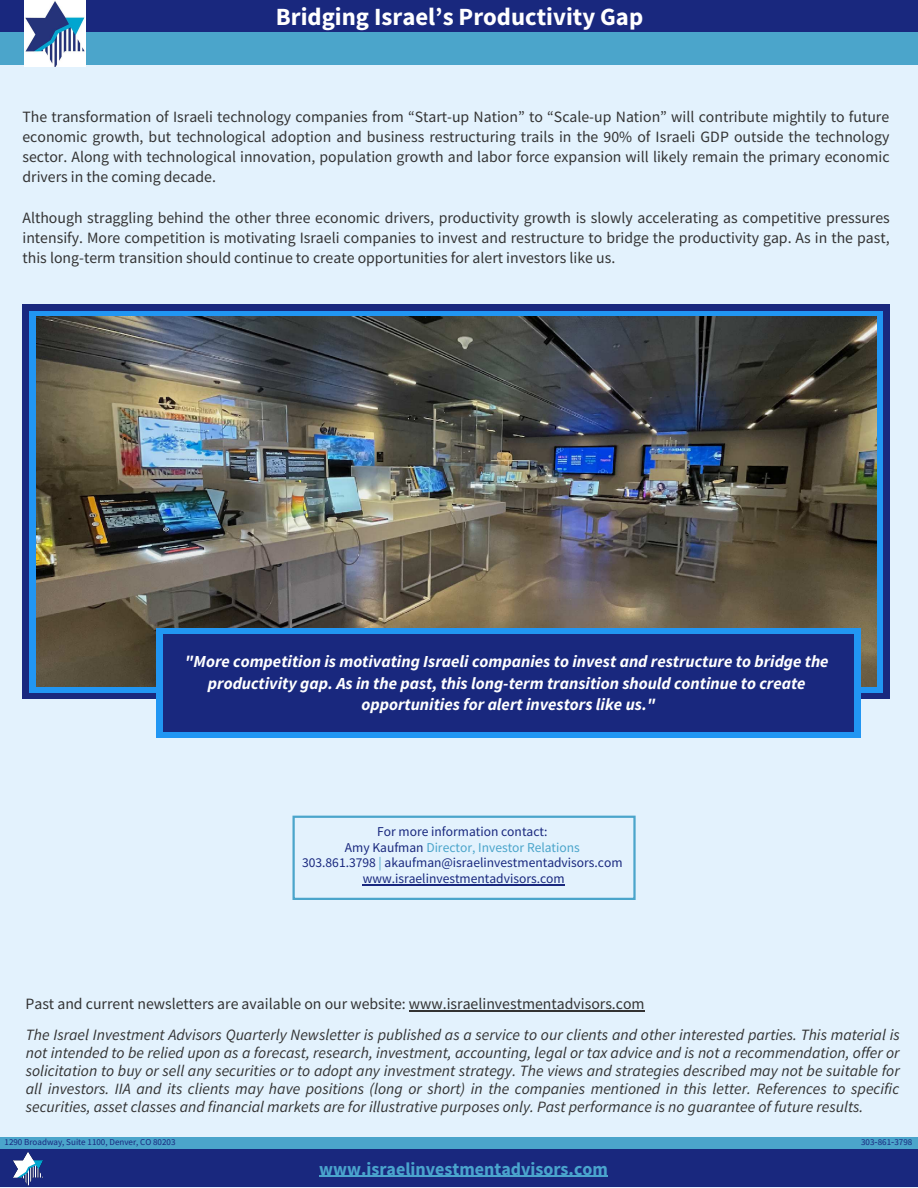
<style>
.page{position:relative;width:918px;height:1188px;background:#e3f2fd}
.page>*{position:absolute;margin:0;border:0;box-sizing:border-box;transform-origin:0 0}
.t1{font:700 24.75px "Source Sans Pro";color:#fff}
.t2{font:700 18px "Source Sans Pro";color:#4aa4cd}
.t3{font:italic 700 16.8px/21.3px "Source Sans Pro";color:#fff;text-align:center}
.t4{font:15.75px/20.2px "Source Sans Pro";color:#333;text-align:justify}
.t5{font:italic 15.75px/18px "Source Sans Pro";color:#333;text-align:justify}
.t6{font:13.5px/15.8px "Source Sans Pro";color:#19287e;text-align:center}
.t7{font:9px "Source Sans Pro";color:#19287e}
.s1{color:#4ba5cb}
.s2{font-family:"DejaVu Sans"}
</style>
<div class="page">
<div style="left:23px;top:304px;width:867px;height:395px;background:#19287e"></div>
<div style="left:0;top:0;width:918px;height:33px;background:#19287e"></div>
<div style="left:0;top:33px;width:918px;height:32px;background:#4ba5cb"></div>
<img style="left:25px;top:0;width:61px;height:66px">
<div style="left:0;top:1137px;width:918px;height:27px;background:#4ba5cb"></div>
<div style="left:0;top:1150px;width:918px;height:37px;background:#19287e"></div>
<hr style="left:319px;top:1176px;width:289px;height:1px;background:#4aa4cd">
<img style="left:13px;top:1152px;width:30px;height:34px">
<div style="left:293px;top:816px;width:343px;height:84px;border:2px solid #4ba5cb"></div>
<hr style="left:363px;top:884px;width:202px;height:1px;background:#19287e">
<div style="left:29px;top:312px;width:854px;height:381px;background:#2196f3"></div>
<img style="left:36px;top:316px;width:840px;height:370px">
<div style="left:156px;top:629px;width:705px;height:109px;background:#2196f3"></div>
<div style="left:163px;top:634px;width:691px;height:98px;background:#19287e"></div>
<hr style="left:409px;top:1010px;width:236px;height:1px;background:#333">
<h1 class="t1" style="left:276px;top:0;width:369px">Bridging Israelʼs Productivity Gap</h1>
<p class="t4" style="left:22px;top:106px;width:869px">The transformation of Israeli technology companies from “Start-up Nation” to “Scale-up Nation” will contribute mightily to future economic growth, but technological adoption and business restructuring trails in the 90% of Israeli GDP outside the technology sector. Along with technological innovation, population growth and labor force expansion will likely remain the primary economic drivers in the coming decade.</p>
<p class="t4" style="left:22px;top:207px;width:869px">Although straggling behind the other three economic drivers, productivity growth is slowly accelerating as competitive pressures intensify. More competition is motivating Israeli companies to invest and restructure to bridge the productivity gap. As in the past, this long-term transition should continue to create opportunities for alert investors like us.</p>
<p class="t3" style="left:185px;top:651px;width:645px">"More competition is motivating Israeli companies to invest and restructure to bridge the productivity gap. As in the past, this long-term transition should continue to create opportunities for alert investors like us."</p>
<p class="t6" style="left:302px;top:823px;width:322px">For more information contact:<br>Amy Kaufman <span class="s1">Director, Investor Relations<br></span>303.861.3798 <span class="s1">|</span> akaufman@israelinvestmentadvisors.com www.israelinvestmentadvisors.com</p>
<p class="t4" style="left:25px;top:994px;width:621px">Past and current newsletters are available on our website: www.israelinvestmentadvisors.com</p>
<p class="t5" style="left:26px;top:1025px;width:875px">The Israel Investment Advisors Quarterly Newsletter is published as a service to our clients and other interested parties. This material is not intended to be relied upon as a forecast, research, investment, accounting, legal or tax advice and is not a recommendation, offer or solicitation to buy or sell any securities or to adopt any investment strategy. The views and strategies described may not be suitable for all investors. IIA and its clients may have positions (long or short) in the companies mentioned in this letter. References to specific securities, asset classes and financial markets are for illustrative purposes only. Past performance is no guarantee of future results.</p>
<p class="t7" style="left:5px;top:1137px;width:172px">1290 Broadway, Suite 1100, Denver, CO 80203</p>
<p class="t7" style="left:861px;top:1137px;width:53px">303<span class="s2">‐</span>861<span class="s2">‐</span>3798</p>
<p class="t2" style="left:319px;top:1156px;width:290px">www.israelinvestmentadvisors.com</p>
</div>
